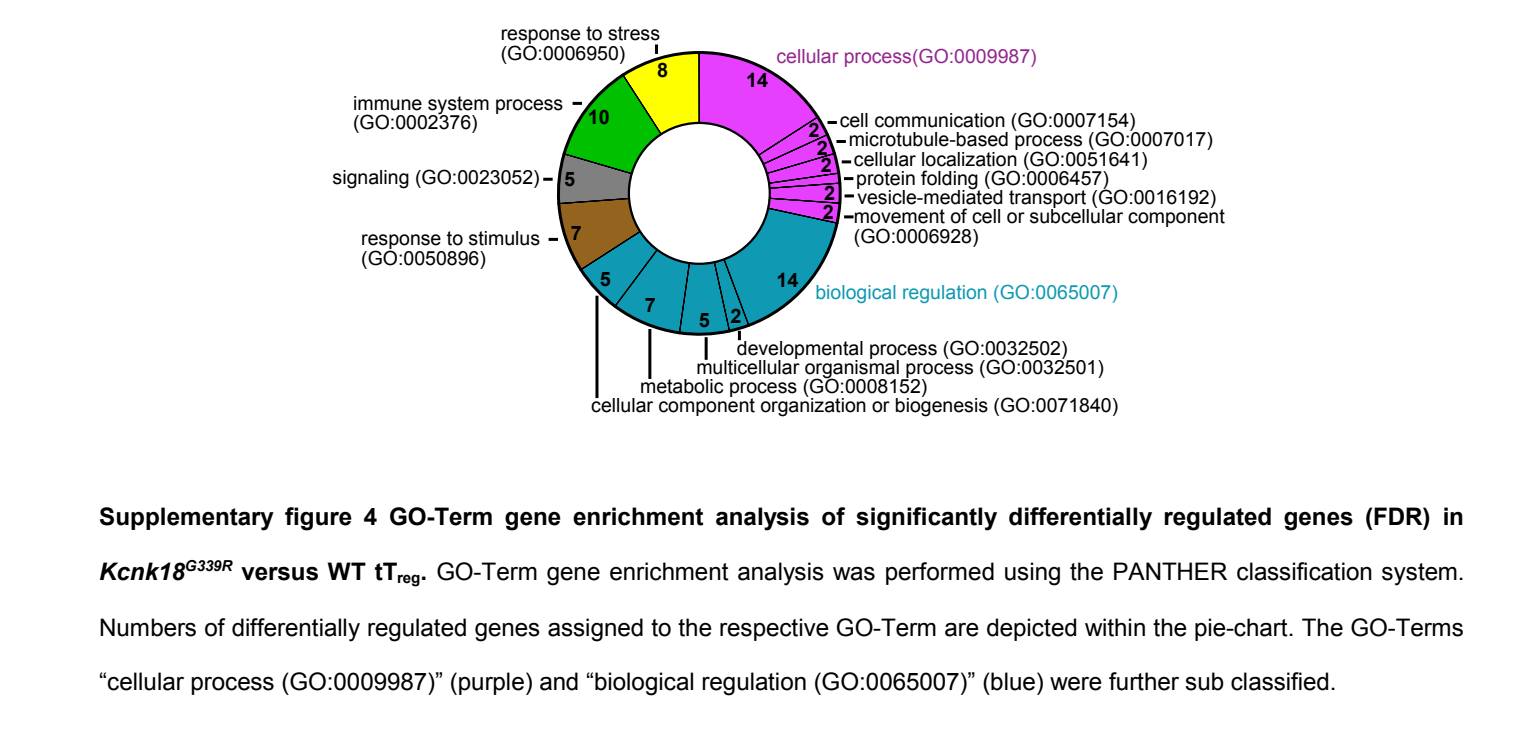
<style>
.page{position:relative;width:1531px;height:736px;background:#fff}
.page>*{position:absolute;margin:0;border:0;box-sizing:border-box;transform-origin:0 0}
.t1{font:24px "Arial";letter-spacing:-.005em;color:#000}
.t2{font:700 24px "Arial";color:#000}
.t3{font:700 19.8px "Arial";color:#000}
.t4{font:19.5px/19.8px "Arial";color:#000}
.t5{font:19.5px "Arial";color:#0f99b2}
.t6{font:19.5px "Arial";color:#93278f}
.s1{font-weight:700;font-style:italic}
.s2{font-weight:700}
</style>
<div class="page">
<hr style="left:705px;top:337px;width:3px;height:23px;background:#000">
<hr style="left:648px;top:329px;width:3px;height:50px;background:#000">
<hr style="left:595px;top:296px;width:3px;height:102px;background:#000">
<svg style="left:543px;top:45px;width:311px;height:295px"></svg>
<p class="t4" style="left:501px;top:23px;width:161px">response to stress (GO:0006950)</p>
<p class="t3" style="left:657px;top:57px;width:13px">8</p>
<p class="t4" style="left:353px;top:93px;width:212px">immune system process (GO:0002376)</p>
<p class="t3" style="left:588px;top:104px;width:24px">10</p>
<p class="t4" style="left:333px;top:167px;width:209px">signaling (GO:0023052)</p>
<p class="t4" style="left:361px;top:229px;width:180px">response to stimulus (GO:0050896)</p>
<p class="t3" style="left:564px;top:166px;width:13px">5</p>
<p class="t3" style="left:571px;top:220px;width:13px">7</p>
<p class="t3" style="left:746px;top:66px;width:24px">14</p>
<p class="t6" style="left:776px;top:44px;width:262px">cellular process(GO:0009987)</p>
<p class="t4" style="left:840px;top:111px;width:297px">cell communication (GO:0007154)</p>
<p class="t4" style="left:849px;top:130px;width:366px">microtubule-based process (GO:0007017)</p>
<p class="t4" style="left:854px;top:150px;width:295px">cellular localization (GO:0051641)</p>
<p class="t4" style="left:856px;top:168px;width:254px">protein folding (GO:0006457)</p>
<p class="t4" style="left:857px;top:188px;width:360px">vesicle-mediated transport (GO:0016192)</p>
<p class="t4" style="left:854px;top:207px;width:372px">movement of cell or subcellular component</p>
<p class="t4" style="left:854px;top:227px;width:126px">(GO:0006928)</p>
<p class="t3" style="left:808px;top:116px;width:13px">2</p>
<p class="t3" style="left:817px;top:134px;width:13px">2</p>
<p class="t3" style="left:821px;top:152px;width:13px">2</p>
<p class="t3" style="left:824px;top:180px;width:13px">2</p>
<p class="t3" style="left:823px;top:199px;width:13px">2</p>
<p class="t3" style="left:600px;top:266px;width:13px">5</p>
<p class="t3" style="left:776px;top:267px;width:24px">14</p>
<p class="t5" style="left:815px;top:279px;width:304px">biological regulation (GO:0065007)</p>
<p class="t4" style="left:737px;top:338px;width:332px">developmental process (GO:0032502)</p>
<p class="t4" style="left:696px;top:357px;width:409px">multicellular organismal process (GO:0032501)</p>
<p class="t4" style="left:640px;top:376px;width:289px">metabolic process (GO:0008152)</p>
<p class="t4" style="left:591px;top:395px;width:528px">cellular component organization or biogenesis (GO:0071840)</p>
<p class="t3" style="left:645px;top:292px;width:13px">7</p>
<p class="t3" style="left:699px;top:305px;width:44px">5 2</p>
<p class="t2" style="left:99px;top:500px;width:1366px">Supplementary figure 4 GO-Term gene enrichment analysis of significantly differentially regulated genes (FDR) in</p>
<p class="t1" style="left:99px;top:556px;width:1367px"><span class="s1">Kcnk18</span><sup>G339R</sup> <span class="s2">versus WT tT</span><sub>reg</sub><span class="s2">.</span> GO-Term gene enrichment analysis was performed using the PANTHER classification system.</p>
<p class="t1" style="left:99px;top:611px;width:1366px">Numbers of differentially regulated genes assigned to the respective GO-Term are depicted within the pie-chart. The GO-Terms</p>
<p class="t1" style="left:99px;top:666px;width:1239px">“cellular process (GO:0009987)” (purple) and “biological regulation (GO:0065007)” (blue) were further sub classified.</p>
</div>
